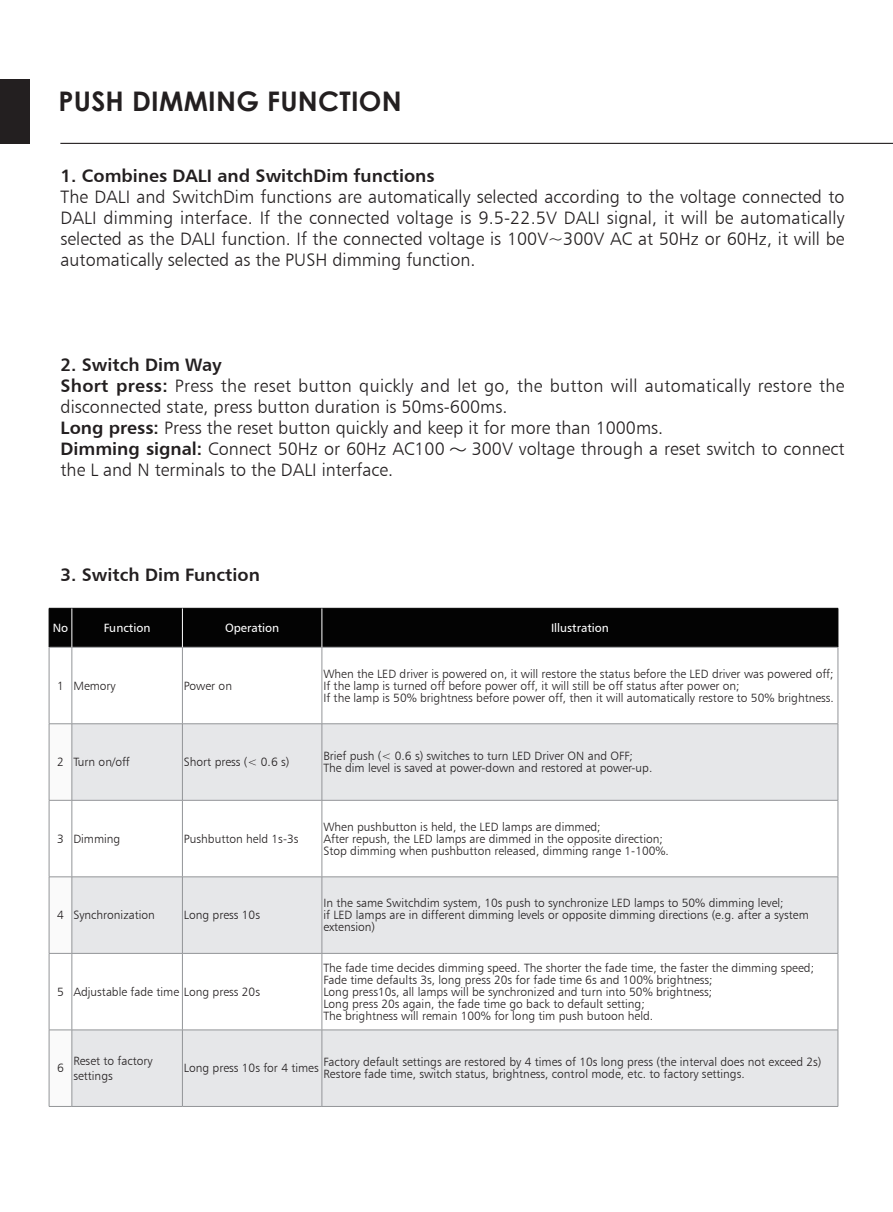
<style>
.page{position:relative;width:893px;height:1212px;background:#fff}
.page>*{position:absolute;margin:0;border:0;box-sizing:border-box;transform-origin:0 0}
.t1{font:700 27px "Century Gothic";letter-spacing:.01em;color:#231f20}
.t2{font:18px/21px "Humanist 777 BT Light B";color:#231f20;text-align:justify}
.t3{font:18px "Humanist 777 BT Bold B";color:#231f20}
.t4{font:12px/12px "Humanist 777 BT Light B";color:#231f20}
.t5{font:12px "Humanist 777 BT Roman B";color:#fff}
.s1{font-family:"Humanist 777 BT Bold B"}
.s2{font-family:"Sim Hei"}
</style>
<div class="page">
<div style="left:0;top:80px;width:30px;height:64px;background:#231f20"></div>
<hr style="left:60px;top:143px;width:833px;height:1px;background:#231f20">
<svg style="left:73px;top:724px;width:765px;height:382px;fill:#e6e7e9"></svg>
<hr style="left:322px;top:647px;width:1px;height:76px;background:#939598">
<hr style="left:838px;top:647px;width:1px;height:76px;background:#939598">
<hr style="left:72px;top:724px;width:1px;height:76px;background:#939598">
<hr style="left:182px;top:723px;width:140px;height:1px;background:#939598">
<hr style="left:182px;top:724px;width:1px;height:76px;background:#939598">
<hr style="left:322px;top:723px;width:516px;height:1px;background:#939598">
<hr style="left:322px;top:724px;width:1px;height:76px;background:#939598">
<hr style="left:838px;top:724px;width:1px;height:76px;background:#939598">
<hr style="left:182px;top:800px;width:140px;height:1px;background:#939598">
<hr style="left:322px;top:800px;width:516px;height:1px;background:#939598">
<hr style="left:322px;top:800px;width:1px;height:77px;background:#939598">
<hr style="left:838px;top:800px;width:1px;height:77px;background:#939598">
<hr style="left:72px;top:877px;width:1px;height:76px;background:#939598">
<hr style="left:182px;top:876px;width:140px;height:1px;background:#939598">
<hr style="left:182px;top:877px;width:1px;height:76px;background:#939598">
<hr style="left:322px;top:876px;width:516px;height:1px;background:#939598">
<hr style="left:322px;top:877px;width:1px;height:76px;background:#939598">
<hr style="left:838px;top:877px;width:1px;height:76px;background:#939598">
<hr style="left:838px;top:1030px;width:1px;height:76px;background:#939598">
<hr style="left:322px;top:1106px;width:516px;height:1px;background:#939598">
<hr style="left:322px;top:953px;width:516px;height:1px;background:#939598">
<hr style="left:838px;top:953px;width:1px;height:77px;background:#939598">
<hr style="left:322px;top:1030px;width:516px;height:1px;background:#939598">
<hr style="left:49px;top:647px;width:1px;height:76px;background:#939598">
<hr style="left:72px;top:647px;width:1px;height:76px;background:#939598">
<hr style="left:182px;top:647px;width:1px;height:76px;background:#939598">
<hr style="left:72px;top:723px;width:110px;height:1px;background:#939598">
<hr style="left:72px;top:800px;width:110px;height:1px;background:#939598">
<hr style="left:72px;top:800px;width:1px;height:77px;background:#939598">
<hr style="left:182px;top:800px;width:1px;height:77px;background:#939598">
<hr style="left:72px;top:876px;width:110px;height:1px;background:#939598">
<div style="left:50px;top:608px;width:788px;height:40px;background:#030303"></div>
<hr style="left:49px;top:608px;width:1px;height:39px;background:#000">
<hr style="left:72px;top:608px;width:110px;height:1px;background:#000">
<hr style="left:182px;top:608px;width:140px;height:1px;background:#000">
<hr style="left:322px;top:608px;width:516px;height:1px;background:#000">
<hr style="left:838px;top:608px;width:1px;height:39px;background:#000">
<hr style="left:72px;top:953px;width:110px;height:1px;background:#939598">
<hr style="left:182px;top:953px;width:140px;height:1px;background:#939598">
<hr style="left:72px;top:953px;width:1px;height:77px;background:#939598">
<hr style="left:182px;top:953px;width:1px;height:77px;background:#939598">
<hr style="left:322px;top:953px;width:1px;height:77px;background:#939598">
<hr style="left:72px;top:1030px;width:110px;height:1px;background:#939598">
<hr style="left:182px;top:1030px;width:140px;height:1px;background:#939598">
<hr style="left:72px;top:1030px;width:1px;height:76px;background:#939598">
<hr style="left:182px;top:1030px;width:1px;height:76px;background:#939598">
<hr style="left:322px;top:1030px;width:1px;height:76px;background:#939598">
<svg style="left:49px;top:723px;width:23px;height:384px"></svg>
<hr style="left:72px;top:1106px;width:110px;height:1px;background:#939598">
<hr style="left:182px;top:1106px;width:140px;height:1px;background:#939598">
<hr style="left:71px;top:608px;width:1px;height:39px;background:#fff">
<hr style="left:182px;top:608px;width:1px;height:39px;background:#fff">
<hr style="left:321px;top:608px;width:1px;height:39px;background:#fff">
<h1 class="t1" style="left:58px;top:81px;width:345px">PUSH DIMMING FUNCTION</h1>
<h2 class="t3" style="left:61px;top:165px;width:376px">1. Combines DALI and SwitchDim functions</h2>
<p class="t2" style="left:61px;top:186px;width:785px">The DALI and SwitchDim functions are automatically selected according to the voltage connected to DALI dimming interface. If the connected voltage is 9.5-22.5V DALI signal, it will be automatically selected as the DALI function. If the connected voltage is 100V~300V AC at 50Hz or 60Hz, it will be automatically selected as the PUSH dimming function.</p>
<h2 class="t3" style="left:61px;top:354px;width:163px">2. Switch Dim Way</h2>
<p class="t2" style="left:61px;top:375px;width:785px;text-align:left"><span class="s1">Short press:</span> Press the reset button quickly and let go, the button will automatically restore the disconnected state, press button duration is 50ms-600ms.<br><span class="s1">Long press:</span> Press the reset button quickly and keep it for more than 1000ms.<br><span class="s1">Dimming signal:</span> Connect 50Hz or 60Hz AC100 <span class="s2">～</span> 300V voltage through a reset switch to connect the L and N terminals to the DALI interface.</p>
<h2 class="t3" style="left:61px;top:564px;width:201px">3. Switch Dim Function</h2>
<p class="t5" style="left:53px;top:620px;width:17px">No</p>
<p class="t5" style="left:104px;top:620px;width:48px">Function</p>
<p class="t5" style="left:225px;top:620px;width:56px">Operation</p>
<p class="t5" style="left:551px;top:620px;width:59px">Illustration</p>
<p class="t4" style="left:57px;top:679px;width:60px">1 Memory</p>
<p class="t4" style="left:184px;top:679px;width:50px">Power on</p>
<p class="t4" style="left:323px;top:667px;width:512px">When the LED driver is powered on, it will restore the status before the LED driver was powered off;<br>If the lamp is turned off before power off, it will still be off status after power on;<br>If the lamp is 50% brightness before power off, then it will automatically restore to 50% brightness.</p>
<p class="t4" style="left:57px;top:756px;width:74px">2 Turn on/off</p>
<p class="t4" style="left:184px;top:756px;width:107px">Short press (&lt; 0.6 s)</p>
<p class="t4" style="left:323px;top:750px;width:330px">Brief push (&lt; 0.6 s) switches to turn LED Driver ON and OFF;<br>The dim level is saved at power-down and restored at power-up.</p>
<p class="t4" style="left:57px;top:832px;width:65px">3 Dimming</p>
<p class="t4" style="left:184px;top:832px;width:116px">Pushbutton held 1s-3s</p>
<p class="t4" style="left:323px;top:820px;width:347px">When pushbutton is held, the LED lamps are dimmed;<br>After repush, the LED lamps are dimmed in the opposite direction;<br>Stop dimming when pushbutton released, dimming range 1-100%.</p>
<p class="t4" style="left:57px;top:909px;width:99px">4 Synchronization</p>
<p class="t4" style="left:184px;top:909px;width:78px">Long press 10s</p>
<p class="t4" style="left:57px;top:985px;width:204px">5 Adjustable fade time Long press 20s</p>
<p class="t4" style="left:323px;top:897px;width:487px">In the same Switchdim system, 10s push to synchronize LED lamps to 50% dimming level;<br>if LED lamps are in different dimming levels or opposite dimming directions (e.g. after a system extension)</p>
<p class="t4" style="left:323px;top:961px;width:492px">The fade time decides dimming speed. The shorter the fade time, the faster the dimming speed; Fade time defaults 3s, long press 20s for fade time 6s and 100% brightness;<br>Long press10s, all lamps will be synchronized and turn into 50% brightness;<br>Long press 20s again, the fade time go back to default setting;<br>The brightness will remain 100% for long tim push butoon held.</p>
<p class="t4" style="left:57px;top:1062px;width:8px">6</p>
<p class="t4" style="left:73px;top:1053px;width:81px;line-height:14.4px">Reset to factory settings</p>
<p class="t4" style="left:184px;top:1062px;width:136px">Long press 10s for 4 times</p>
<p class="t4" style="left:323px;top:1056px;width:500px">Factory default settings are restored by 4 times of 10s long press (the interval does not exceed 2s)<br>Restore fade time, switch status, brightness, control mode, etc. to factory settings.</p>
</div>
